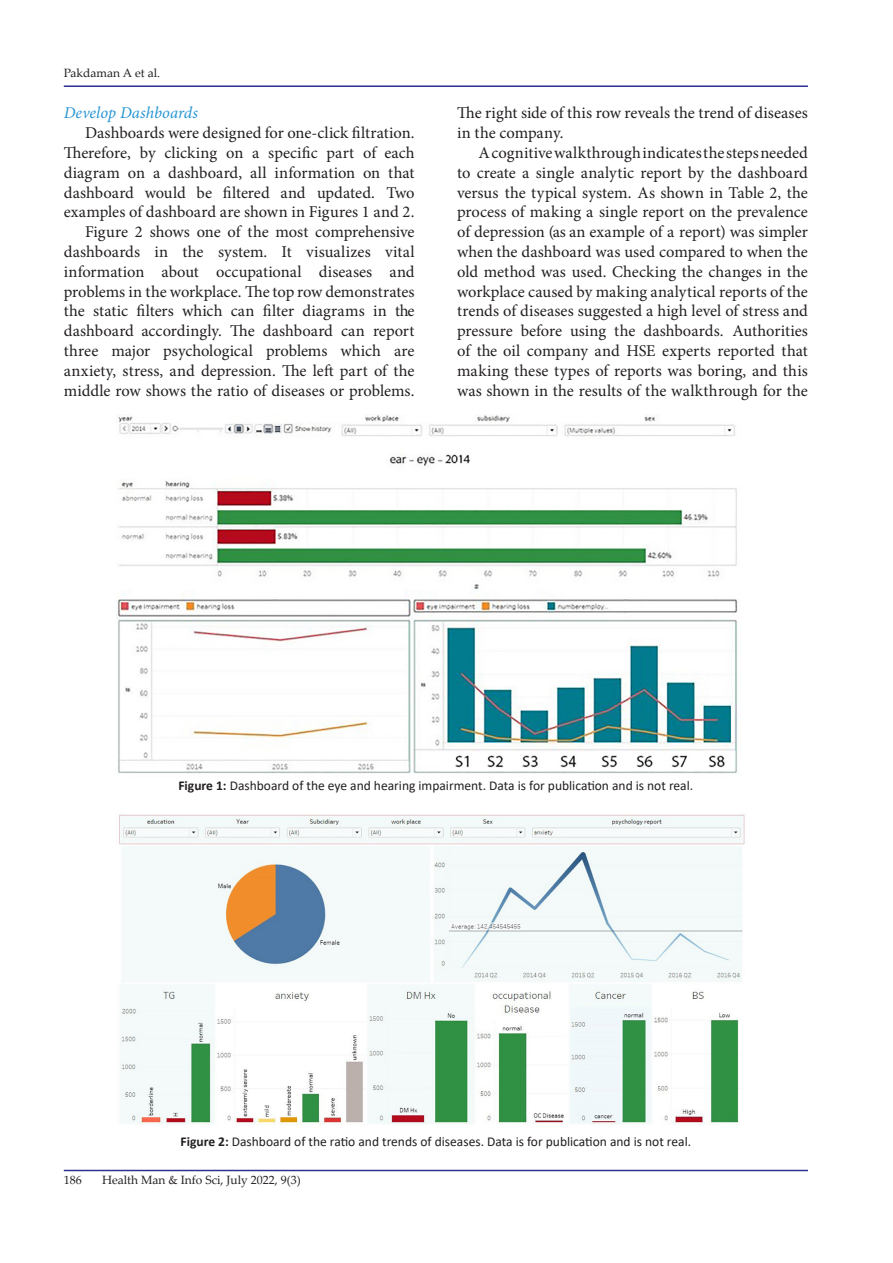
<style>
.page{position:relative;width:893px;height:1263px;background:#fff}
.page>*{position:absolute;margin:0;border:0;box-sizing:border-box;transform-origin:0 0}
.t1{font:16.5px/19.8px "Minion Pro";color:#231f20;text-align:right}
.t2{font:italic 16.5px "Minion Pro";color:#2895d3}
.t3{font:13.5px "Calibri";color:#231f20}
.t4{font:12px "Palatino Linotype";color:#231f20}
.s1{font-weight:700}
</style>
<div class="page">
<hr style="left:64px;top:1170px;width:744px;height:1px;background:#2e3092">
<hr style="left:64px;top:85px;width:744px;height:2px;background:#2e3092">
<img style="left:117px;top:415px;width:621px;height:359px">
<img style="left:118px;top:813px;width:627px;height:312px">
<p class="t4" style="left:64px;top:64px;width:98px">Pakdaman A et al.</p>
<p class="t2" style="left:64px;top:102px;width:136px">Develop Dashboards</p>
<p class="t1" style="left:64px;top:123px;width:352px">Dashboards were designed for one-click filtration.<br>Therefore, by clicking on a specific part of each diagram on a dashboard, all information on that dashboard would be filtered and updated. Two examples of dashboard are shown in Figures 1 and 2.<br>Figure 2 shows one of the most comprehensive dashboards in the system. It visualizes vital information about occupational diseases and problems in the workplace. The top row demonstrates the static filters which can filter diagrams in the dashboard accordingly. The dashboard can report three major psychological problems which are anxiety, stress, and depression. The left part of the middle row shows the ratio of diseases or problems.</p>
<p class="t1" style="left:457px;top:103px;width:352px;text-align:left">The right side of this row reveals the trend of diseases in the company.</p>
<p class="t1" style="left:457px;top:143px;width:352px;text-align:justify;text-indent:21px">A cognitive walkthrough indicates the steps needed to create a single analytic report by the dashboard versus the typical system. As shown in Table 2, the process of making a single report on the prevalence of depression (as an example of a report) was simpler when the dashboard was used compared to when the old method was used. Checking the changes in the workplace caused by making analytical reports of the trends of diseases suggested a high level of stress and pressure before using the dashboards. Authorities of the oil company and HSE experts reported that making these types of reports was boring, and this was shown in the results of the walkthrough for the</p>
<p class="t3" style="left:178px;top:777px;width:516px"><span class="s1">Figure 1:</span> Dashboard of the eye and hearing impairment. Data is for publication and is not real.</p>
<p class="t3" style="left:181px;top:1132px;width:512px"><span class="s1">Figure 2:</span> Dashboard of the ratio and trends of diseases. Data is for publication and is not real.</p>
<p class="t4" style="left:64px;top:1172px;width:19px">186</p>
<p class="t4" style="left:102px;top:1171px;width:200px">Health Man &amp; Info Sci, July 2022, 9(3)</p>
</div>
